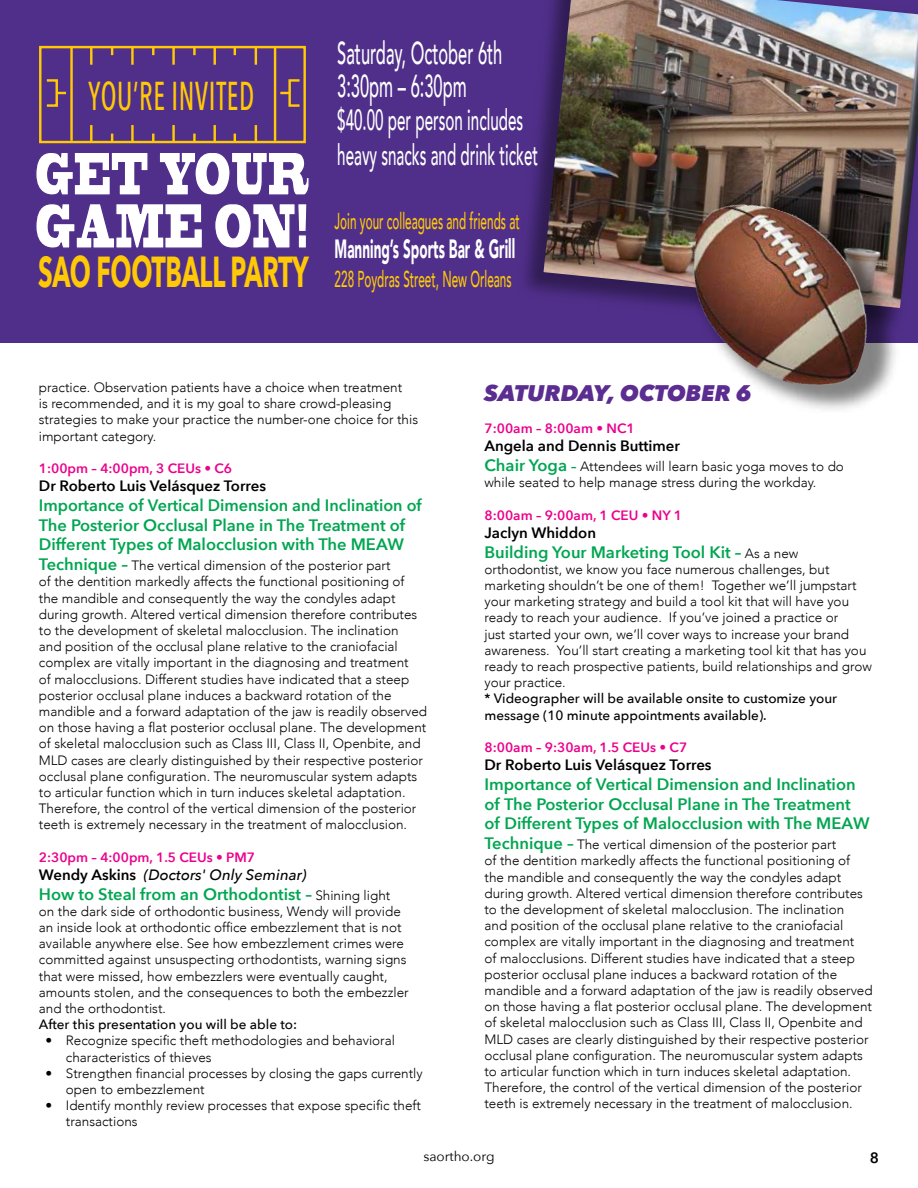
<style>
.page{position:relative;width:918px;height:1188px;background:#fff}
.page>*{position:absolute;margin:0;border:0;box-sizing:border-box;transform-origin:0 0}
.t1{font:700 43.2px "Avenir Next";letter-spacing:-.01em;color:#ffc906;scale:.57 1}
.t2{font:500 40.2px "Avenir Next Condensed";letter-spacing:.025em;color:#ffc906;scale:.68 1}
.t3{font:500 31.65px/32.8px "Avenir";color:#fff;scale:.52 1}
.t4{font:500 29.25px/35.1px "Avenir";color:#fff;scale:.52 1}
.t5{font:900 26.4px "Avenir";color:#fff;scale:.51 1}
.t6{font:500 22.95px "Avenir";color:#ffc906;scale:.51 1}
.t7{font:italic 800 22.5px "Avenir Next";color:#5c2d91}
.t8{font:600 16.5px/19.8px "Avenir Next";color:#00a651}
.t9{font:600 15px "Avenir Next";color:#000}
.t10{font:italic 500 15px "Avenir Next";color:#000}
.t11{font:300 13.5px/16.2px "Avenir";color:#000}
.t12{font:500 13.5px/16.2px "Avenir Next";color:#000}
.t13{font:600 13.5px "Avenir Next";color:#ec008c}
.t14{font:13.5px "Avenir Next";color:#000}
.s1{font-family:"Avenir Next";font-weight:600;font-size:16.5px;color:#00a651}
.s2{font-weight:600;font-style:normal}
.s3{font-family:"Avenir";font-weight:300;font-size:13.5px;color:#000}
.s4{font-family:"Avenir Next";font-weight:600;color:#00a651}
</style>
<div class="page">
<div style="left:0;top:0;width:918px;height:343px;background:#502f8a"></div>
<img style="left:524px;top:91px;width:20px;height:202px">
<svg style="left:39px;top:45px;width:267px;height:99px"></svg>
<svg style="left:36px;top:153px;width:112px;height:42px"></svg>
<svg style="left:159px;top:153px;width:150px;height:42px"></svg>
<svg style="left:36px;top:204px;width:166px;height:44px"></svg>
<svg style="left:215px;top:204px;width:92px;height:44px"></svg>
<img style="left:544px;top:0;width:374px;height:303px">
<img style="left:649px;top:157px;width:269px;height:253px">
<img style="left:661px;top:188px;width:236px;height:213px">
<h2 class="t2" style="left:88px;top:71px;width:245px">YOU’RE INVITED</h2>
<h1 class="t1" style="left:38px;top:235px;width:476px">SAO FOOTBALL PARTY</h1>
<h3 class="t3" style="left:337px;top:35px;width:319px">Saturday, October 6th<br>3:30pm – 6:30pm</h3>
<h3 class="t4" style="left:337px;top:101px;width:388px">$40.00 per person includes heavy snacks and drink ticket</h3>
<h3 class="t6" style="left:335px;top:202px;width:365px">Join your colleagues and friends at</h3>
<h3 class="t5" style="left:335px;top:227px;width:356px">Manning’s Sports Bar &amp; Grill</h3>
<h3 class="t6" style="left:335px;top:259px;width:349px">228 Poydras Street, New Orleans</h3>
<p class="t11" style="left:39px;top:379px;width:381px">practice. Observation patients have a choice when treatment<br>is recommended, and it is my goal to share crowd-pleasing strategies to make your practice the number-one choice for this important category.</p>
<p class="t13" style="left:39px;top:457px;width:195px">1:00pm – 4:00pm, 3 CEUs • C6</p>
<p class="t9" style="left:39px;top:473px;width:229px">Dr Roberto Luis Velásquez Torres</p>
<p class="t8" style="left:39px;top:495px;width:384px">Importance of Vertical Dimension and Inclination of<br>The Posterior Occlusal Plane in The Treatment of<br>Different Types of Malocclusion with The MEAW</p>
<p class="t11" style="left:39px;top:558px;width:390px"><span class="s1">Technique –</span> The vertical dimension of the posterior part<br>of the dentition markedly affects the functional positioning of the mandible and consequently the way the condyles adapt during growth. Altered vertical dimension therefore contributes to the development of skeletal malocclusion. The inclination<br>and position of the occlusal plane relative to the craniofacial complex are vitally important in the diagnosing and treatment<br>of malocclusions. Different studies have indicated that a steep posterior occlusal plane induces a backward rotation of the mandible and a forward adaptation of the jaw is readily observed on those having a flat posterior occlusal plane. The development of skeletal malocclusion such as Class III, Class II, Openbite, and MLD cases are clearly distinguished by their respective posterior occlusal plane configuration. The neuromuscular system adapts to articular function which in turn induces skeletal adaptation.<br>Therefore, the control of the vertical dimension of the posterior teeth is extremely necessary in the treatment of malocclusion.</p>
<p class="t13" style="left:39px;top:846px;width:218px">2:30pm – 4:00pm, 1.5 CEUs • PM7</p>
<p class="t10" style="left:39px;top:862px;width:269px"><span class="s2">Wendy Askins</span> (Doctors' Only Seminar)</p>
<p class="t8" style="left:39px;top:884px;width:353px">How to Steal from an Orthodontist – <span class="s3">Shining light</span></p>
<p class="t11" style="left:39px;top:903px;width:371px">on the dark side of orthodontic business, Wendy will provide an inside look at orthodontic office embezzlement that is not available anywhere else. See how embezzlement crimes were committed against unsuspecting orthodontists, warning signs that were missed, how embezzlers were eventually caught, amounts stolen, and the consequences to both the embezzler and the orthodontist.</p>
<p class="t12" style="left:39px;top:1016px;width:260px">After this presentation you will be able to:</p>
<p class="t11" style="left:66px;top:1033px;width:331px;text-indent:-20px">• Recognize specific theft methodologies and behavioral characteristics of thieves</p>
<p class="t11" style="left:66px;top:1065px;width:358px;text-indent:-20px">• Strengthen financial processes by closing the gaps currently open to embezzlement</p>
<p class="t11" style="left:66px;top:1098px;width:357px;text-indent:-20px">• Identify monthly review processes that expose specific theft transactions</p>
<h3 class="t7" style="left:484px;top:379px;width:269px">SATURDAY, OCTOBER 6</h3>
<p class="t13" style="left:484px;top:417px;width:152px">7:00am – 8:00am • NC1</p>
<p class="t9" style="left:484px;top:433px;width:197px">Angela and Dennis Buttimer</p>
<p class="t11" style="left:484px;top:459px;width:361px"><span class="s1">Chair Yoga</span> <span class="s4">–</span> Attendees will learn basic yoga moves to do while seated to help manage stress during the workday.</p>
<p class="t13" style="left:484px;top:504px;width:199px">8:00am – 9:00am, 1 CEU • NY 1</p>
<p class="t9" style="left:484px;top:520px;width:113px">Jaclyn Whiddon</p>
<p class="t8" style="left:484px;top:542px;width:315px">Building Your Marketing Tool Kit – <span class="s3">As a new</span></p>
<p class="t11" style="left:484px;top:561px;width:389px">orthodontist, we know you face numerous challenges, but marketing shouldn’t be one of them! Together we’ll jumpstart your marketing strategy and build a tool kit that will have you ready to reach your audience. If you’ve joined a practice or<br>just started your own, we’ll cover ways to increase your brand awareness. You’ll start creating a marketing tool kit that has you ready to reach prospective patients, build relationships and grow your practice.</p>
<p class="t12" style="left:484px;top:690px;width:354px">* Videographer will be available onsite to customize your message (10 minute appointments available).</p>
<p class="t13" style="left:484px;top:736px;width:204px">8:00am – 9:30am, 1.5 CEUs • C7</p>
<p class="t9" style="left:484px;top:752px;width:229px">Dr Roberto Luis Velásquez Torres</p>
<p class="t8" style="left:484px;top:774px;width:387px">Importance of Vertical Dimension and Inclination of The Posterior Occlusal Plane in The Treatment of Different Types of Malocclusion with The MEAW</p>
<p class="t11" style="left:484px;top:837px;width:390px"><span class="s1">Technique –</span> The vertical dimension of the posterior part<br>of the dentition markedly affects the functional positioning of the mandible and consequently the way the condyles adapt during growth. Altered vertical dimension therefore contributes to the development of skeletal malocclusion. The inclination<br>and position of the occlusal plane relative to the craniofacial complex are vitally important in the diagnosing and treatment<br>of malocclusions. Different studies have indicated that a steep posterior occlusal plane induces a backward rotation of the mandible and a forward adaptation of the jaw is readily observed on those having a flat posterior occlusal plane. The development of skeletal malocclusion such as Class III, Class II, Openbite and MLD cases are clearly distinguished by their respective posterior occlusal plane configuration. The neuromuscular system adapts to articular function which in turn induces skeletal adaptation.<br>Therefore, the control of the vertical dimension of the posterior teeth is extremely necessary in the treatment of malocclusion.</p>
<p class="t9" style="left:870px;top:1144px;width:11px">8</p>
<p class="t14" style="left:423px;top:1145px;width:73px">saortho.org</p>
</div>
